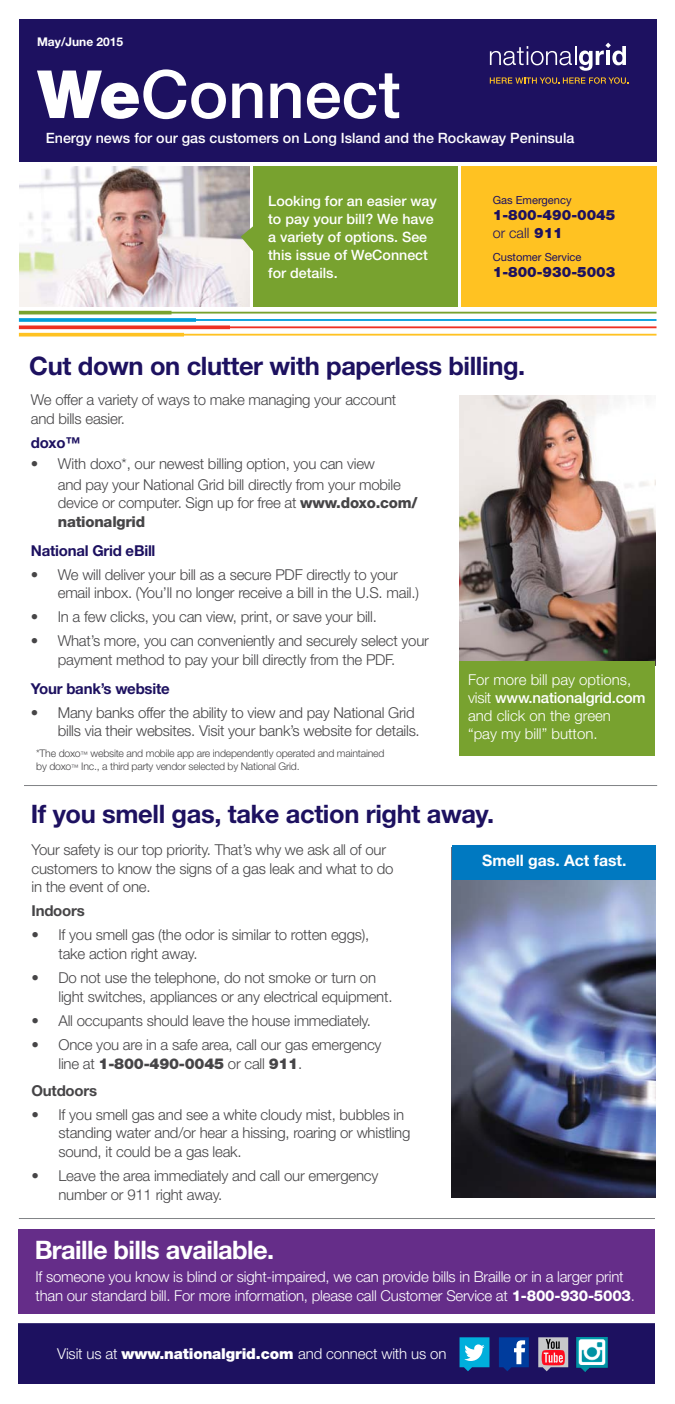
<style>
.page{position:relative;width:675px;height:1404px;background:#fff}
.page>*{position:absolute;margin:0;border:0;box-sizing:border-box;transform-origin:0 0}
.t1{font:500 66.45px "Helvetica Neue LT Std";color:#fff}
.t2{font:700 25.5px "Helvetica Neue LT Std";letter-spacing:-.015em;color:#1d1160}
.t3{font:700 25.5px "Helvetica Neue LT Std";letter-spacing:-.025em;color:#fff}
.t4{font:700 15.75px "Helvetica Neue LT Std";color:#fff}
.t5{font:300 15px/18.8px "Helvetica Neue LT Std";letter-spacing:-.015em;color:#464547}
.t6{font:300 15px/18.8px "Helvetica Neue";letter-spacing:-.015em;color:#464547}
.t7{font:300 15px/18.8px "Helvetica Neue";letter-spacing:-.015em;color:#fff}
.t8{font:300 15px/18px "Helvetica Neue LT Std";color:#fff}
.t9{font:700 15px "Helvetica Neue LT Std";letter-spacing:-.015em;color:#1d1160}
.t10{font:700 15px "Helvetica Neue LT Std";letter-spacing:-.015em;color:#464547}
.t11{font:500 14.25px/18px "Helvetica Neue";color:#fff}
.t12{font:900 14.25px/18px "Helvetica Neue LT Std";color:#1d1160}
.t13{font:700 12px "Helvetica Neue LT Std";color:#fff}
.t14{font:11.1px "Helvetica Neue LT Std";color:#1d1160}
.t15{font:300 10.5px/13.5px "Helvetica Neue";letter-spacing:-.02em;color:#464547}
.s1{font-weight:900}
.s2{font-weight:300}
.s3{font-weight:800}
.s4{font-size:7.5px}
.s5{font-weight:500}
</style>
<div class="page">
<img style="left:20px;top:166px;width:230px;height:141px">
<div style="left:253px;top:166px;width:204px;height:141px;background:#78a22f"></div>
<div style="left:19px;top:1322px;width:636px;height:61px;background:#1d1160"></div>
<div style="left:19px;top:19px;width:638px;height:143px;background:#1d1160"></div>
<div style="left:461px;top:166px;width:196px;height:141px;background:#ffc222"></div>
<hr style="left:14px;top:1320px;width:655px;height:3px;background:#fff">
<svg style="left:19px;top:311px;width:638px;height:26px"></svg>
<svg style="left:490px;top:43px;width:136px;height:28px"></svg>
<svg style="left:490px;top:77px;width:138px;height:7px"></svg>
<svg style="left:241px;top:224px;width:12px;height:27px"></svg>
<svg style="left:460px;top:1337px;width:29px;height:34px"></svg>
<svg style="left:499px;top:1337px;width:30px;height:34px"></svg>
<svg style="left:538px;top:1337px;width:30px;height:34px"></svg>
<img style="left:576px;top:1337px;width:32px;height:34px">
<hr style="left:24px;top:785px;width:633px;height:1px;background:#808285">
<img style="left:460px;top:395px;width:195px;height:267px">
<div style="left:460px;top:662px;width:195px;height:94px;background:#78a22f"></div>
<hr style="left:19px;top:1218px;width:636px;height:1px;background:#808285">
<div style="left:19px;top:1229px;width:636px;height:84px;background:#652d89"></div>
<img style="left:452px;top:880px;width:203px;height:318px">
<div style="left:452px;top:845px;width:203px;height:35px;background:#0079c1"></div>
<p class="t13" style="left:37px;top:34px;width:88px">May/June 2015</p>
<h1 class="t1" style="left:37px;top:55px;width:365px"><span class="s1">We</span>Connect</h1>
<p class="t11" style="left:46px;top:129px;width:530px">Energy news for our gas customers on Long Island and the Rockaway Peninsula</p>
<p class="t11" style="left:268px;top:192px;width:170px">Looking for an easier way to pay your bill? We have a variety of options. See this issue of WeConnect for details.</p>
<p class="t14" style="left:493px;top:194px;width:80px">Gas Emergency</p>
<p class="t12" style="left:493px;top:206px;width:124px">1-800-490-0045 <span class="s2">or call</span> 911</p>
<p class="t14" style="left:493px;top:250px;width:90px">Customer Service</p>
<p class="t12" style="left:493px;top:263px;width:124px">1-800-930-5003</p>
<h2 class="t2" style="left:29px;top:350px;width:498px">Cut down on clutter with paperless billing.</h2>
<p class="t6" style="left:31px;top:390px;width:367px">We offer a variety of ways to make managing your account and bills easier.</p>
<p class="t9" style="left:31px;top:433px;width:51px">doxo™</p>
<p class="t6" style="left:58px;top:452px;width:345px;line-height:21px;text-indent:-27px">• With doxo*, our newest billing option, you can view and pay your National Grid bill directly from your mobile</p>
<p class="t6" style="left:58px;top:493px;width:361px">device or computer. Sign up for free at <span class="s3">www.doxo.com/ nationalgrid</span></p>
<p class="t9" style="left:31px;top:541px;width:126px">National Grid eBill</p>
<p class="t6" style="left:58px;top:565px;width:363px;text-indent:-27px">• We will deliver your bill as a secure PDF directly to your email inbox. (You’ll no longer receive a bill in the U.S. mail.)</p>
<p class="t6" style="left:31px;top:607px;width:348px">• In a few clicks, you can view, print, or save your bill.</p>
<p class="t6" style="left:31px;top:631px;width:400px;text-align:center">• What’s more, you can conveniently and securely select your payment method to pay your bill directly from the PDF.</p>
<p class="t9" style="left:31px;top:679px;width:141px">Your bank’s website</p>
<p class="t6" style="left:58px;top:703px;width:364px;text-indent:-27px">• Many banks offer the ability to view and pay National Grid bills via their websites. Visit your bank’s website for details.</p>
<p class="t15" style="left:36px;top:746px;width:350px">*The doxo<span class="s4">™</span> website and mobile app are independently operated and maintained by doxo<span class="s4">™</span> Inc., a third party vendor selected by National Grid.</p>
<p class="t8" style="left:468px;top:671px;width:179px">For more bill pay options, visit <span class="s5">www.nationalgrid.com </span>and click on the green<br>“pay my bill” button.</p>
<h2 class="t2" style="left:31px;top:798px;width:465px">If you smell gas, take action right away.</h2>
<p class="t5" style="left:32px;top:840px;width:364px">Your safety is our top priority. That’s why we ask all of our customers to know the signs of a gas leak and what to do in the event of one.</p>
<p class="t10" style="left:32px;top:902px;width:55px">Indoors</p>
<p class="t5" style="left:58px;top:925px;width:312px;text-indent:-27px">• If you smell gas (the odor is similar to rotten eggs), take action right away.</p>
<p class="t5" style="left:58px;top:968px;width:336px;text-indent:-27px">• Do not use the telephone, do not smoke or turn on light switches, appliances or any electrical equipment.</p>
<p class="t5" style="left:31px;top:1011px;width:341px">• All occupants should leave the house immediately.</p>
<p class="t5" style="left:58px;top:1035px;width:325px;text-indent:-27px">• Once you are in a safe area, call our gas emergency line at <span class="s1">1-800-490-0045</span> or call <span class="s1">911</span>.</p>
<p class="t10" style="left:31px;top:1081px;width:67px">Outdoors</p>
<p class="t5" style="left:58px;top:1105px;width:353px;text-indent:-27px">• If you smell gas and see a white cloudy mist, bubbles in standing water and/or hear a hissing, roaring or whistling sound, it could be a gas leak.</p>
<p class="t5" style="left:58px;top:1166px;width:321px;text-indent:-27px">• Leave the area immediately and call our emergency number or 911 right away.</p>
<h2 class="t3" style="left:35px;top:1234px;width:241px">Braille bills available.</h2>
<p class="t7" style="left:35px;top:1267px;width:601px">If someone you know is blind or sight-impaired, we can provide bills in Braille or in a larger print than our standard bill. For more information, please call Customer Service at <span class="s3">1-800-930-5003</span>.</p>
<p class="t4" style="left:482px;top:851px;width:146px">Smell gas. Act fast.</p>
<p class="t8" style="left:57px;top:1344px;width:391px">Visit us at <span class="s1">www.nationalgrid.com</span> and connect with us on</p>
</div>
